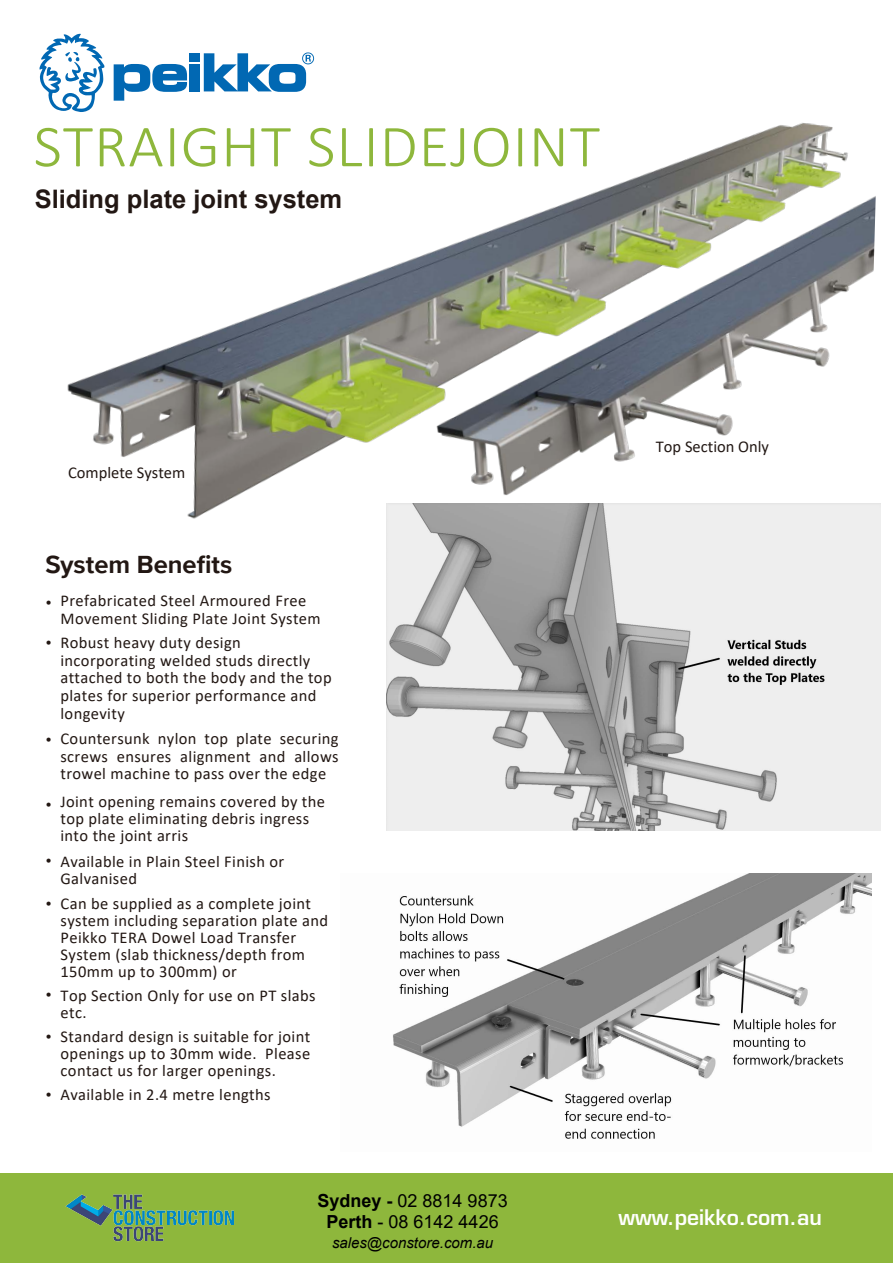
<style>
.page{position:relative;width:893px;height:1263px;background:#fff}
.page>*{position:absolute;margin:0;border:0;box-sizing:border-box;transform-origin:0 0}
.t1{font:300 60px "Calibri";letter-spacing:.01em;color:#8eb73c;scale:1.05 1}
.t2{font:700 25.5px "Arial";color:#221713}
.t3{font:700 25.5px "Proxima Nova";color:#221713}
.t4{font:600 21px "Eurostile LT Std";color:#fff}
.t5{font:18px/21.6px "Arial";color:#000;text-align:center}
.t6{font:600 18px "Proxima Nova";color:#221713}
.t7{font:16.5px/17px "Calibri";letter-spacing:.025em;color:#221713}
.t8{font:16.5px "Calibri";color:#221814}
.t9{font:italic 15px "Arial";color:#000}
.s1{font-weight:700}
</style>
<div class="page">
<div style="left:0;top:1174px;width:893px;height:89px;background:#8eb73c"></div>
<img style="left:65px;top:1194px;width:169px;height:48px">
<img style="left:39px;top:34px;width:842px;height:584px">
<img style="left:327px;top:34px;width:554px;height:581px">
<img style="left:393px;top:874px;width:479px;height:265px">
<img style="left:387px;top:504px;width:493px;height:327px">
<h1 class="t1" style="left:33px;top:109px;width:541px">STRAIGHT SLIDEJOINT</h1>
<h2 class="t2" style="left:35px;top:181px;width:309px">Sliding plate joint system</h2>
<p class="t8" style="left:68px;top:461px;width:119px">Complete System</p>
<h2 class="t3" style="left:45px;top:546px;width:188px">System Benefits</h2>
<p class="t6" style="left:45px;top:592px;width:8px">•</p>
<p class="t6" style="left:45px;top:632px;width:8px">•</p>
<p class="t7" style="left:61px;top:591px;width:262px;line-height:18px">Prefabricated Steel Armoured Free<br>Movement Sliding Plate Joint System</p>
<p class="t7" style="left:60px;top:633px;width:273px;line-height:17.7px">Robust heavy duty design incorporating welded studs directly attached to both the body and the top plates for superior performance and longevity</p>
<p class="t7" style="left:60px;top:729px;width:280px;line-height:17.5px;text-align:justify">Countersunk nylon top plate securing screws ensures alignment and allows trowel machine to pass over the edge</p>
<p class="t7" style="left:60px;top:793px;width:266px">Joint opening remains covered by the top plate eliminating debris ingress into the joint arris</p>
<p class="t7" style="left:60px;top:852px;width:225px">Available in Plain Steel Finish or<br>Galvanised</p>
<p class="t7" style="left:61px;top:895px;width:269px">Can be supplied as a complete joint system including separation plate and<br>Peikko TERA Dowel Load Transfer<br>System (slab thickness/depth from<br>150mm up to 300mm) or</p>
<p class="t7" style="left:61px;top:986px;width:257px">Top Section Only for use on PT slabs etc.</p>
<p class="t7" style="left:61px;top:1027px;width:251px;text-align:justify">Standard design is suitable for joint openings up to 30mm wide. Please contact us for larger openings.</p>
<p class="t7" style="left:60px;top:1085px;width:212px">Available in 2.4 metre lengths</p>
<p class="t6" style="left:45px;top:730px;width:8px">•</p>
<p class="t6" style="left:45px;top:794px;width:8px">•</p>
<p class="t6" style="left:45px;top:850px;width:8px">•</p>
<p class="t6" style="left:45px;top:894px;width:8px">•</p>
<p class="t6" style="left:45px;top:984px;width:8px">•</p>
<p class="t6" style="left:45px;top:1027px;width:8px">•</p>
<p class="t6" style="left:45px;top:1084px;width:8px">•</p>
<p class="t5" style="left:318px;top:1189px;width:192px"><span class="s1">Sydney -</span> 02 8814 9873<br><span class="s1">Perth</span> - 08 6142 4426</p>
<p class="t9" style="left:332px;top:1233px;width:163px">sales@constore.com.au</p>
<p class="t8" style="left:656px;top:435px;width:115px">Top Section Only</p>
<p class="t4" style="left:618px;top:1204px;width:205px">www.peikko.com.au</p>
</div>
